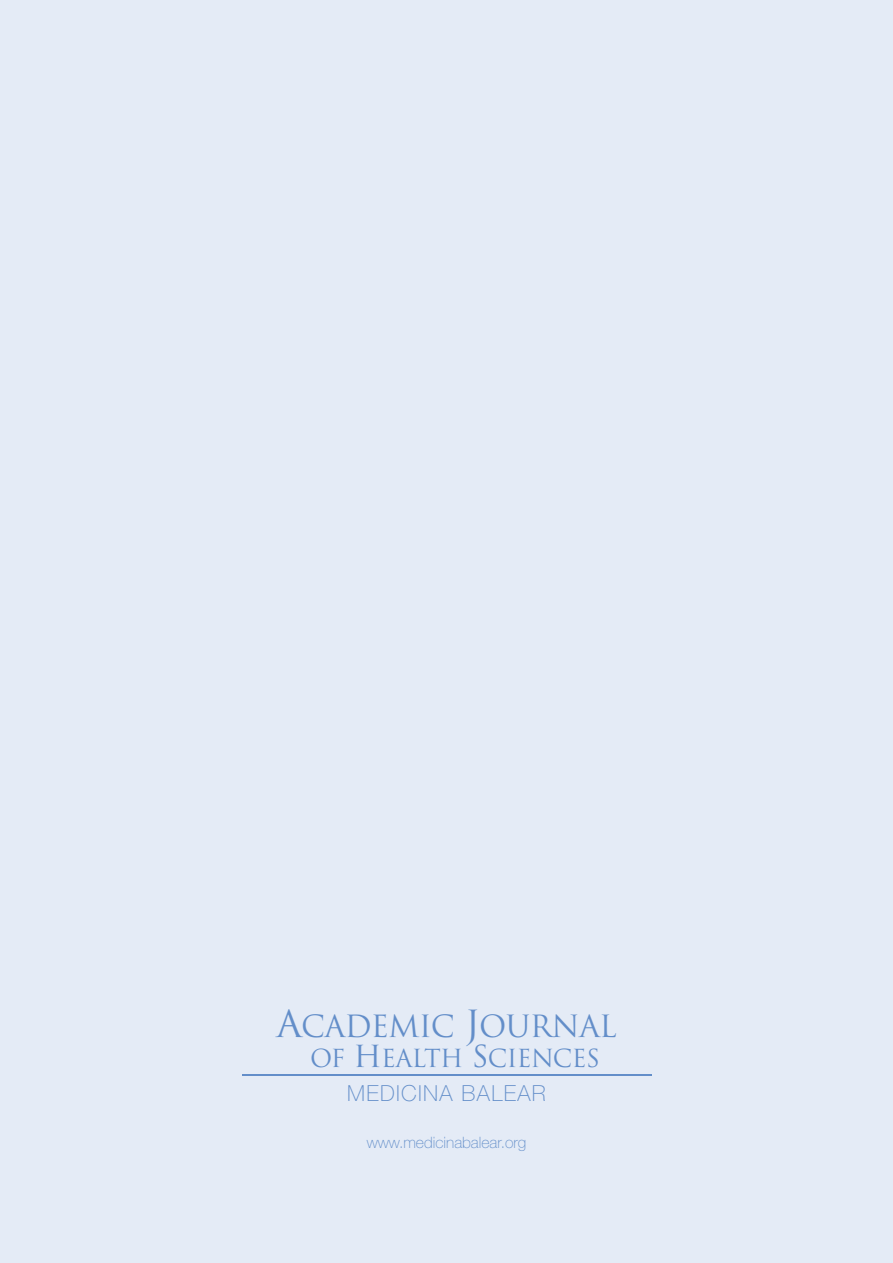
<style>
.page{position:relative;width:893px;height:1263px;background:#e4ebf6}
.page>*{position:absolute;margin:0;border:0;box-sizing:border-box;transform-origin:0 0}
.t1{font:29.85px "Trajan Pro";letter-spacing:-.025em;color:#638ec9}
.t2{font:24.3px "Trajan Pro";letter-spacing:-.025em;color:#638ec9}
.t3{font:100 22.2px "Helvetica Neue LT Std";letter-spacing:.06em;color:#638ec9}
.t4{font:100 15.75px "Helvetica Neue LT Std";color:#638ec9}
.s1{font-size:36.45px}
.s2{font-size:29.55px}
</style>
<div class="page">
<hr style="left:242px;top:1075px;width:410px;height:1px;background:#638ec9">
<p class="t1" style="left:276px;top:1008px;width:342px"><span class="s1">A</span>CADEMIC <span class="s1">J</span>OURNAL</p>
<p class="t2" style="left:310px;top:1042px;width:291px">OF <span class="s2">H</span>EALTH <span class="s2">S</span>CIENCES</p>
<p class="t3" style="left:347px;top:1080px;width:200px">MEDICINA BALEAR</p>
<p class="t4" style="left:367px;top:1133px;width:161px">www.medicinabalear.org</p>
</div>
